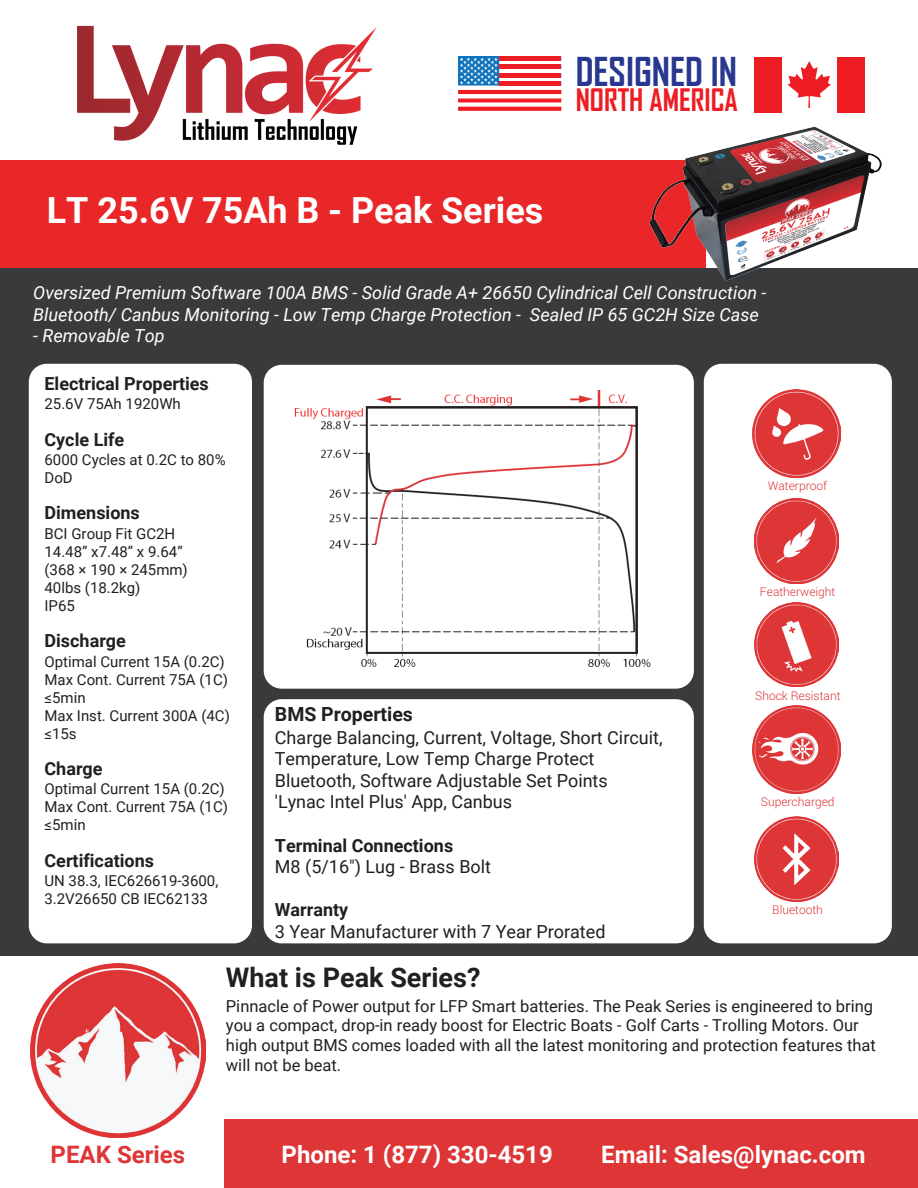
<style>
.page{position:relative;width:918px;height:1188px;background:#fff}
.page>*{position:absolute;margin:0;border:0;box-sizing:border-box;transform-origin:0 0}
.t1{font:700 38.1px "Agency FB";color:#283890}
.t2{font:700 36px "Roboto";color:#fff}
.t3{font:700 29.7px "Agency FB";color:#ee1d23}
.t4{font:700 27px "Roboto";color:#221f1f}
.t5{font:700 24px "Roboto Draft";color:#fff}
.t6{font:700 24px "Roboto Draft";color:#de3536}
.t7{font:700 19.5px "Roboto";color:#221e1f}
.t8{font:18px/21.6px "Roboto";color:#221e1f}
.t9{font:italic 18px/21.6px "Roboto";color:#fff}
.t10{font:700 18px "Roboto";color:#231f20}
.t11{font:700 18px "Roboto";color:#221e1f}
.t12{font:16.5px/19.8px "Roboto";color:#221f1f}
.t13{font:15px/18px "Roboto";color:#231f20}
.t14{font:300 12px "Roboto";color:#de3536}
</style>
<div class="page">
<div style="left:0;top:268px;width:918px;height:688px;background:#393a3b"></div>
<img style="left:77px;top:25px;width:300px;height:119px">
<div style="left:0;top:160px;width:706px;height:108px;background:#ea2728"></div>
<div style="left:29px;top:364px;width:223px;height:579px;background:#fff;border-radius:18px"></div>
<div style="left:264px;top:365px;width:430px;height:324px;background:#fff;border-radius:18px"></div>
<div style="left:264px;top:699px;width:430px;height:244px;background:#fff;border-radius:18px"></div>
<div style="left:224px;top:1120px;width:694px;height:68px;background:#de3536"></div>
<svg style="left:458px;top:56px;width:103px;height:55px"></svg>
<div style="left:754px;top:57px;width:28px;height:55px;background:#ee1d23"></div>
<div style="left:837px;top:57px;width:27px;height:55px;background:#ee1d23"></div>
<svg style="left:788px;top:61px;width:42px;height:20px"></svg>
<div style="left:704px;top:364px;width:188px;height:579px;background:#fff;border-radius:18px"></div>
<img style="left:31px;top:963px;width:174px;height:175px">
<img style="left:753px;top:390px;width:88px;height:88px">
<img style="left:754px;top:499px;width:85px;height:84px">
<img style="left:754px;top:602px;width:85px;height:85px">
<img style="left:753px;top:706px;width:88px;height:88px">
<img style="left:754px;top:816px;width:85px;height:85px">
<img style="left:649px;top:81px;width:233px;height:200px">
<img style="left:294px;top:390px;width:357px;height:277px">
<h2 class="t2" style="left:47px;top:185px;width:498px">LT 25.6V 75Ah B - Peak Series</h2>
<h1 class="t1" style="left:576px;top:48px;width:163px">DESIGNED IN</h1>
<h3 class="t3" style="left:576px;top:82px;width:164px">NORTH AMERICA</h3>
<p class="t9" style="left:33px;top:281px;width:735px">Oversized Premium Software 100A BMS - Solid Grade A+ 26650 Cylindrical Cell Construction -<br>Bluetooth/ Canbus Monitoring - Low Temp Charge Protection - Sealed IP 65 GC2H Size Case</p>
<p class="t9" style="left:33px;top:324px;width:133px">- Removable Top</p>
<p class="t10" style="left:45px;top:371px;width:166px">Electrical Properties</p>
<p class="t13" style="left:45px;top:394px;width:138px">25.6V 75Ah 1920Wh</p>
<p class="t10" style="left:45px;top:427px;width:81px">Cycle Life</p>
<p class="t13" style="left:45px;top:450px;width:183px">6000 Cycles at 0.2C to 80%<br>DoD</p>
<p class="t10" style="left:45px;top:500px;width:97px">Dimensions</p>
<p class="t13" style="left:45px;top:524px;width:145px">BCI Group Fit GC2H<br>14.48” x7.48” x 9.64” (368 × 190 × 245mm)<br>40lbs (18.2kg)<br>IP65</p>
<p class="t10" style="left:45px;top:628px;width:83px">Discharge</p>
<p class="t13" style="left:45px;top:652px;width:187px">Optimal Current 15A (0.2C)<br>Max Cont. Current 75A (1C) ≤5min<br>Max Inst. Current 300A (4C) ≤15s</p>
<p class="t10" style="left:45px;top:756px;width:60px">Charge</p>
<p class="t13" style="left:45px;top:779px;width:185px">Optimal Current 15A (0.2C)<br>Max Cont. Current 75A (1C) ≤5min</p>
<p class="t10" style="left:45px;top:848px;width:111px">Certifications</p>
<p class="t13" style="left:45px;top:871px;width:175px">UN 38.3, IEC626619-3600,<br>3.2V26650 CB IEC62133</p>
<h3 class="t7" style="left:275px;top:701px;width:140px">BMS Properties</h3>
<p class="t8" style="left:275px;top:726px;width:389px">Charge Balancing, Current, Voltage, Short Circuit, Temperature, Low Temp Charge Protect Bluetooth, Software Adjustable Set Points 'Lynac Intel Plus' App, Canbus</p>
<p class="t11" style="left:275px;top:833px;width:180px">Terminal Connections</p>
<p class="t8" style="left:275px;top:855px;width:218px">M8 (5/16") Lug - Brass Bolt</p>
<p class="t11" style="left:275px;top:897px;width:75px">Warranty</p>
<p class="t8" style="left:275px;top:920px;width:332px">3 Year Manufacturer with 7 Year Prorated</p>
<p class="t14" style="left:768px;top:478px;width:61px">Waterproof</p>
<p class="t14" style="left:760px;top:583px;width:77px">Featherweight</p>
<p class="t14" style="left:755px;top:687px;width:87px">Shock Resistant</p>
<p class="t14" style="left:761px;top:794px;width:75px">Supercharged</p>
<p class="t14" style="left:772px;top:901px;width:52px">Bluetooth</p>
<h3 class="t6" style="left:51px;top:1140px;width:136px">PEAK Series</h3>
<h3 class="t4" style="left:226px;top:959px;width:256px">What is Peak Series?</h3>
<p class="t12" style="left:226px;top:995px;width:652px">Pinnacle of Power output for LFP Smart batteries. The Peak Series is engineered to bring you a compact, drop-in ready boost for Electric Boats - Golf Carts - Trolling Motors. Our high output BMS comes loaded with all the latest monitoring and protection features that will not be beat.</p>
<h3 class="t5" style="left:282px;top:1140px;width:273px">Phone: 1 (877) 330-4519</h3>
<h3 class="t5" style="left:601px;top:1140px;width:266px">Email: Sales@lynac.com</h3>
</div>
